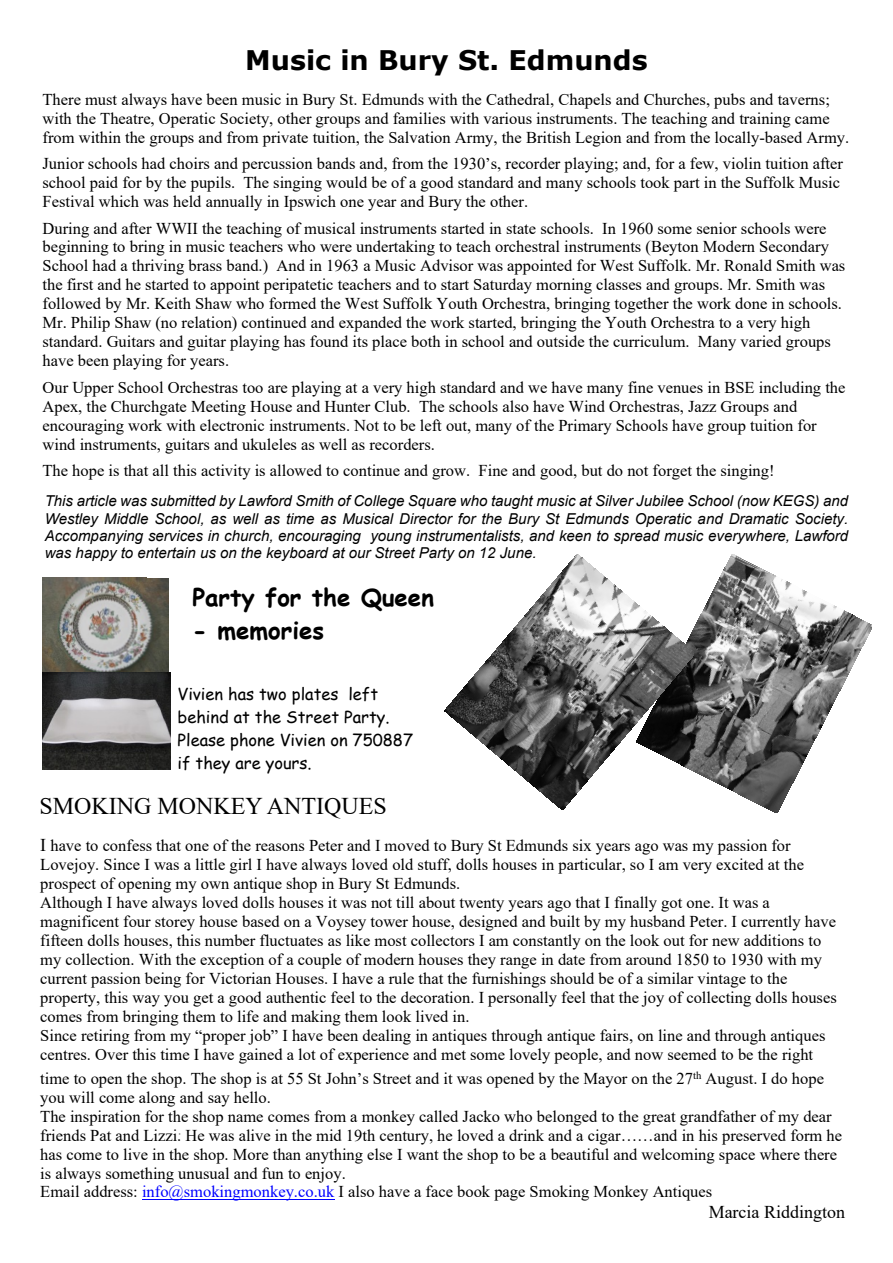
<style>
.page{position:relative;width:893px;height:1263px;background:#fff}
.page>*{position:absolute;margin:0;border:0;box-sizing:border-box;transform-origin:0 0}
.t1{font:700 27px "Verdana";color:#000}
.t2{font:700 24px "Comic Sans MS";color:#000}
.t3{font:24px "Times New Roman";color:#000}
.t4{font:18px "Times New Roman";color:#000}
.t5{font:16.5px/18.9px "Times New Roman";color:#000}
.t6{font:16.5px/23px "Comic Sans MS";color:#000}
.t7{font:italic 15px/17.2px "Arial";color:#000;text-align:justify}
.s1{font-size:18px}
.s2{color:#00f}
</style>
<div class="page">
<hr style="left:142px;top:1199px;width:192px;height:1px;background:#00f">
<img style="left:43px;top:577px;width:126px;height:95px">
<img style="left:43px;top:673px;width:128px;height:96px">
<img style="left:694px;top:555px;width:178px;height:258px">
<img style="left:445px;top:555px;width:249px;height:255px">
<h1 class="t1" style="left:245px;top:49px;width:404px">Music in Bury St. Edmunds</h1>
<p class="t5" style="left:43px;top:91px;width:808px">There must always have been music in Bury St. Edmunds with the Cathedral, Chapels and Churches, pubs and taverns; with the Theatre, Operatic Society, other groups and families with various instruments. The teaching and training came from within the groups and from private tuition, the Salvation Army, the British Legion and from the locally-based Army.</p>
<p class="t5" style="left:43px;top:156px;width:802px">Junior schools had choirs and percussion bands and, from the 1930’s, recorder playing; and, for a few, violin tuition after school paid for by the pupils. The singing would be of a good standard and many schools took part in the Suffolk Music<br>Festival which was held annually in Ipswich one year and Bury the other.</p>
<p class="t5" style="left:43px;top:220px;width:804px">During and after WWII the teaching of musical instruments started in state schools. In 1960 some senior schools were beginning to bring in music teachers who were undertaking to teach orchestral instruments (Beyton Modern Secondary School had a thriving brass band.) And in 1963 a Music Advisor was appointed for West Suffolk. Mr. Ronald Smith was the first and he started to appoint peripatetic teachers and to start Saturday morning classes and groups. Mr. Smith was followed by Mr. Keith Shaw who formed the West Suffolk Youth Orchestra, bringing together the work done in schools.<br>Mr. Philip Shaw (no relation) continued and expanded the work started, bringing the Youth Orchestra to a very high standard. Guitars and guitar playing has found its place both in school and outside the curriculum. Many varied groups have been playing for years.</p>
<p class="t5" style="left:43px;top:379px;width:804px">Our Upper School Orchestras too are playing at a very high standard and we have many fine venues in BSE including the Apex, the Churchgate Meeting House and Hunter Club. The schools also have Wind Orchestras, Jazz Groups and encouraging work with electronic instruments. Not to be left out, many of the Primary Schools have group tuition for wind instruments, guitars and ukuleles as well as recorders.</p>
<p class="t5" style="left:43px;top:463px;width:734px">The hope is that all this activity is allowed to continue and grow. Fine and good, but do not forget the singing!</p>
<p class="t7" style="left:45px;top:494px;width:805px">This article was submitted by Lawford Smith of College Square who taught music at Silver Jubilee School (now KEGS) and Westley Middle School, as well as time as Musical Director for the Bury St Edmunds Operatic and Dramatic Society.<br>Accompanying services in church, encouraging young instrumentalists, and keen to spread music everywhere, Lawford was happy to entertain us on the keyboard at our Street Party on 12 June.</p>
<h2 class="t2" style="left:192px;top:587px;width:243px">Party for the Queen</h2>
<h2 class="t2" style="left:192px;top:620px;width:133px">- memories</h2>
<p class="t6" style="left:178px;top:685px;width:237px">Vivien has two plates left behind at the Street Party.<br>Please phone Vivien on 750887 if they are yours.</p>
<h2 class="t3" style="left:40px;top:798px;width:349px">SMOKING MONKEY ANTIQUES</h2>
<p class="t5" style="left:40px;top:837px;width:798px"><span class="s1">I</span> have to confess that one of the reasons Peter and I moved to Bury St Edmunds six years ago was my passion for Lovejoy. Since I was a little girl I have always loved old stuff, dolls houses in particular, so I am very excited at the prospect of opening my own antique shop in Bury St Edmunds.<br>Although I have always loved dolls houses it was not till about twenty years ago that I finally got one. It was a magnificent four storey house based on a Voysey tower house, designed and built by my husband Peter. I currently have fifteen dolls houses, this number fluctuates as like most collectors I am constantly on the look out for new additions to my collection. With the exception of a couple of modern houses they range in date from around 1850 to 1930 with my current passion being for Victorian Houses. I have a rule that the furnishings should be of a similar vintage to the property, this way you get a good authentic feel to the decoration. I personally feel that the joy of collecting dolls houses comes from bringing them to life and making them look lived in.<br>Since retiring from my “proper job” I have been dealing in antiques through antique fairs, on line and through antiques centres. Over this time I have gained a lot of experience and met some lovely people, and now seemed to be the right</p>
<p class="t5" style="left:40px;top:1070px;width:803px">time to open the shop. The shop is at 55 St John’s Street and it was opened by the Mayor on the 27<sup>th</sup> August. I do hope you will come along and say hello.<br>The inspiration for the shop name comes from a monkey called Jacko who belonged to the great grandfather of my dear friends Pat and Lizzi. He was alive in the mid 19th century, he loved a drink and a cigar……and in his preserved form he has come to live in the shop. More than anything else I want the shop to be a beautiful and welcoming space where there is always something unusual and fun to enjoy.<br>Email address: <span class="s2">info@smokingmonkey.co.uk</span> I also have a face book page Smoking Monkey Antiques</p>
<p class="t4" style="left:709px;top:1205px;width:138px">Marcia Riddington</p>
</div>
